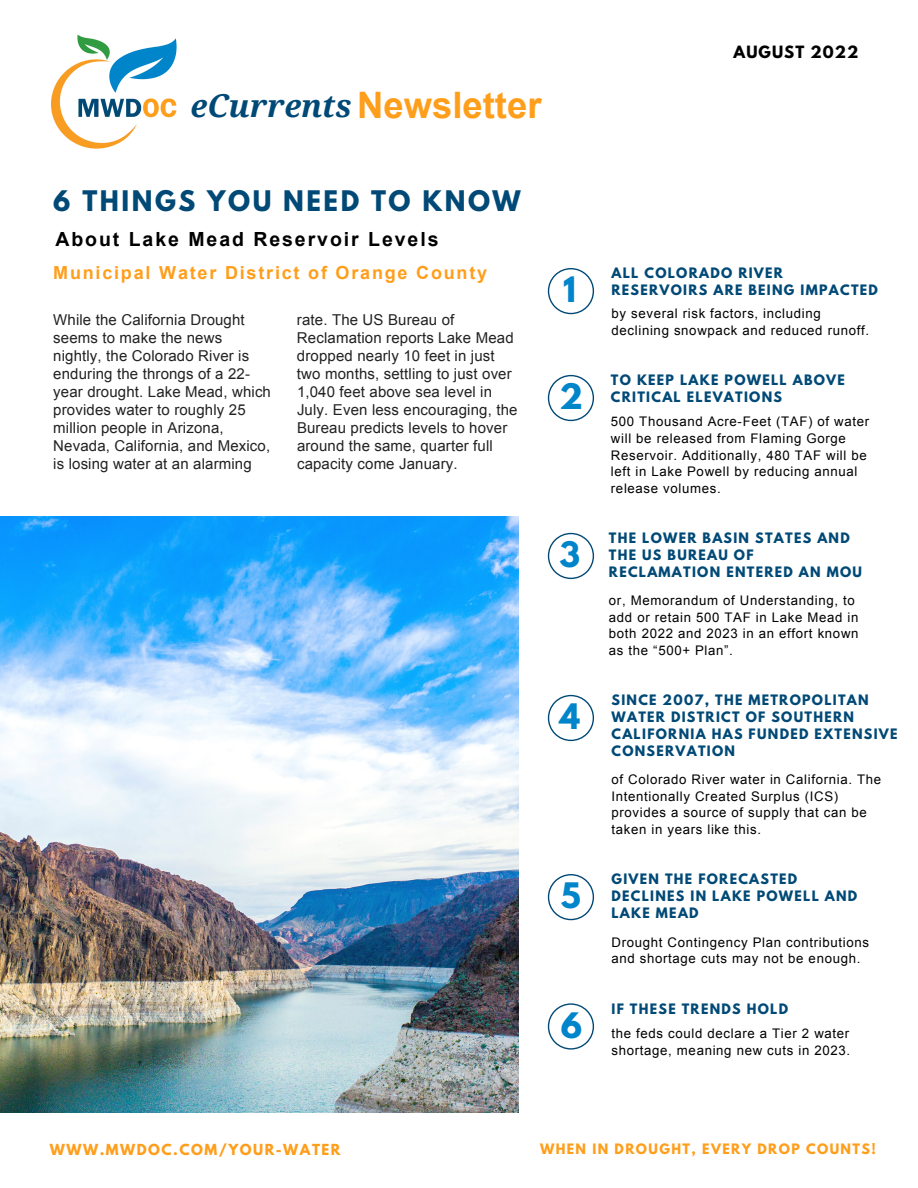
<style>
.page{position:relative;width:918px;height:1188px;background:#fff}
.page>*{position:absolute;margin:0;border:0;box-sizing:border-box;transform-origin:0 0}
.t1{font:700 36.45px "Arial";color:#ff9e1b}
.t2{font:700 31.2px "League Spartan";color:#0084ca}
.t3{font:700 25.05px "League Spartan";letter-spacing:.1em;color:#004976}
.t4{font:700 19.5px "Arial";letter-spacing:.1em;color:#000}
.t5{font:700 18px "Arial";letter-spacing:.1em;color:#ff9e1b}
.t6{font:15px/18px "Arial";letter-spacing:.01em;color:#222}
.t7{font:700 15px "League Spartan";letter-spacing:.07em;color:#000}
.t8{font:700 13.5px "League Spartan";letter-spacing:.11em;color:#ff9e1b}
.t9{font:13.2px/16.5px "Arial";letter-spacing:.05em;color:#000}
.t10{font:700 12.75px/17px "League Spartan";letter-spacing:.1em;color:#004976}
.t11{font:700 12.75px "League Spartan";letter-spacing:.11em;color:#ff9e1b}
.s1{font-family:"Droid Serif";font-style:italic;font-size:31.5px;color:#004976}
</style>
<div class="page">
<img style="left:0;top:516px;width:519px;height:596px">
<img style="left:51px;top:34px;width:126px;height:115px">
<svg style="left:548px;top:268px;width:46px;height:46px"></svg>
<svg style="left:548px;top:375px;width:46px;height:46px"></svg>
<svg style="left:548px;top:695px;width:46px;height:46px"></svg>
<svg style="left:548px;top:874px;width:46px;height:46px"></svg>
<svg style="left:548px;top:1003px;width:46px;height:47px"></svg>
<svg style="left:548px;top:533px;width:46px;height:46px"></svg>
<h1 class="t1" style="left:191px;top:85px;width:352px"><span class="s1">eCurrents</span> Newsletter</h1>
<p class="t7" style="left:734px;top:44px;width:126px">AUGUST 2022</p>
<p class="t3" style="left:53px;top:188px;width:469px">6 THINGS YOU NEED TO KNOW</p>
<p class="t4" style="left:55px;top:228px;width:385px">About Lake Mead Reservoir Levels</p>
<p class="t5" style="left:53px;top:263px;width:435px">Municipal Water District of Orange County</p>
<p class="t6" style="left:297px;top:311px;width:222px">rate. The US Bureau of<br>Reclamation reports Lake Mead dropped nearly 10 feet in just two months, settling to just over<br>1,040 feet above sea level in<br>July. Even less encouraging, the<br>Bureau predicts levels to hover around the same, quarter full capacity come January.</p>
<p class="t6" style="left:53px;top:311px;width:219px">While the California Drought seems to make the news nightly, the Colorado River is enduring the throngs of a 22- year drought. Lake Mead, which provides water to roughly 25 million people in Arizona,<br>Nevada, California, and Mexico, is losing water at an alarming</p>
<p class="t2" style="left:563px;top:274px;width:14px">1</p>
<p class="t10" style="left:612px;top:266px;width:268px">ALL COLORADO RIVER<br>RESERVOIRS ARE BEING IMPACTED</p>
<p class="t9" style="left:612px;top:305px;width:259px">by several risk factors, including declining snowpack and reduced runoff.</p>
<p class="t2" style="left:560px;top:381px;width:25px">2</p>
<p class="t10" style="left:611px;top:373px;width:236px">TO KEEP LAKE POWELL ABOVE<br>CRITICAL ELEVATIONS</p>
<p class="t9" style="left:611px;top:414px;width:260px">500 Thousand Acre-Feet (TAF) of water will be released from Flaming Gorge Reservoir. Additionally, 480 TAF will be left in Lake Powell by reducing annual release volumes.</p>
<p class="t2" style="left:560px;top:538px;width:22px">3</p>
<p class="t10" style="left:609px;top:531px;width:255px">THE LOWER BASIN STATES AND<br>THE US BUREAU OF<br>RECLAMATION ENTERED AN MOU</p>
<p class="t9" style="left:609px;top:592px;width:251px">or, Memorandum of Understanding, to add or retain 500 TAF in Lake Mead in both 2022 and 2023 in an effort known as the “500+ Plan”.</p>
<p class="t2" style="left:560px;top:701px;width:22px">4</p>
<p class="t10" style="left:612px;top:693px;width:288px">SINCE 2007, THE METROPOLITAN<br>WATER DISTRICT OF SOUTHERN<br>CALIFORNIA HAS FUNDED EXTENSIVE<br>CONSERVATION</p>
<p class="t9" style="left:611px;top:771px;width:271px">of Colorado River water in California. The Intentionally Created Surplus (ICS) provides a source of supply that can be taken in years like this.</p>
<p class="t2" style="left:561px;top:880px;width:21px">5</p>
<p class="t10" style="left:612px;top:872px;width:247px">GIVEN THE FORECASTED<br>DECLINES IN LAKE POWELL AND<br>LAKE MEAD</p>
<p class="t9" style="left:611px;top:934px;width:259px">Drought Contingency Plan contributions and shortage cuts may not be enough.</p>
<p class="t2" style="left:561px;top:1010px;width:23px">6</p>
<p class="t10" style="left:612px;top:1002px;width:178px">IF THESE TRENDS HOLD</p>
<p class="t9" style="left:612px;top:1025px;width:240px">the feds could declare a Tier 2 water shortage, meaning new cuts in 2023.</p>
<p class="t8" style="left:50px;top:1143px;width:292px">WWW.MWDOC.COM/YOUR-WATER</p>
<p class="t11" style="left:540px;top:1143px;width:337px">WHEN IN DROUGHT, EVERY DROP COUNTS!</p>
</div>
